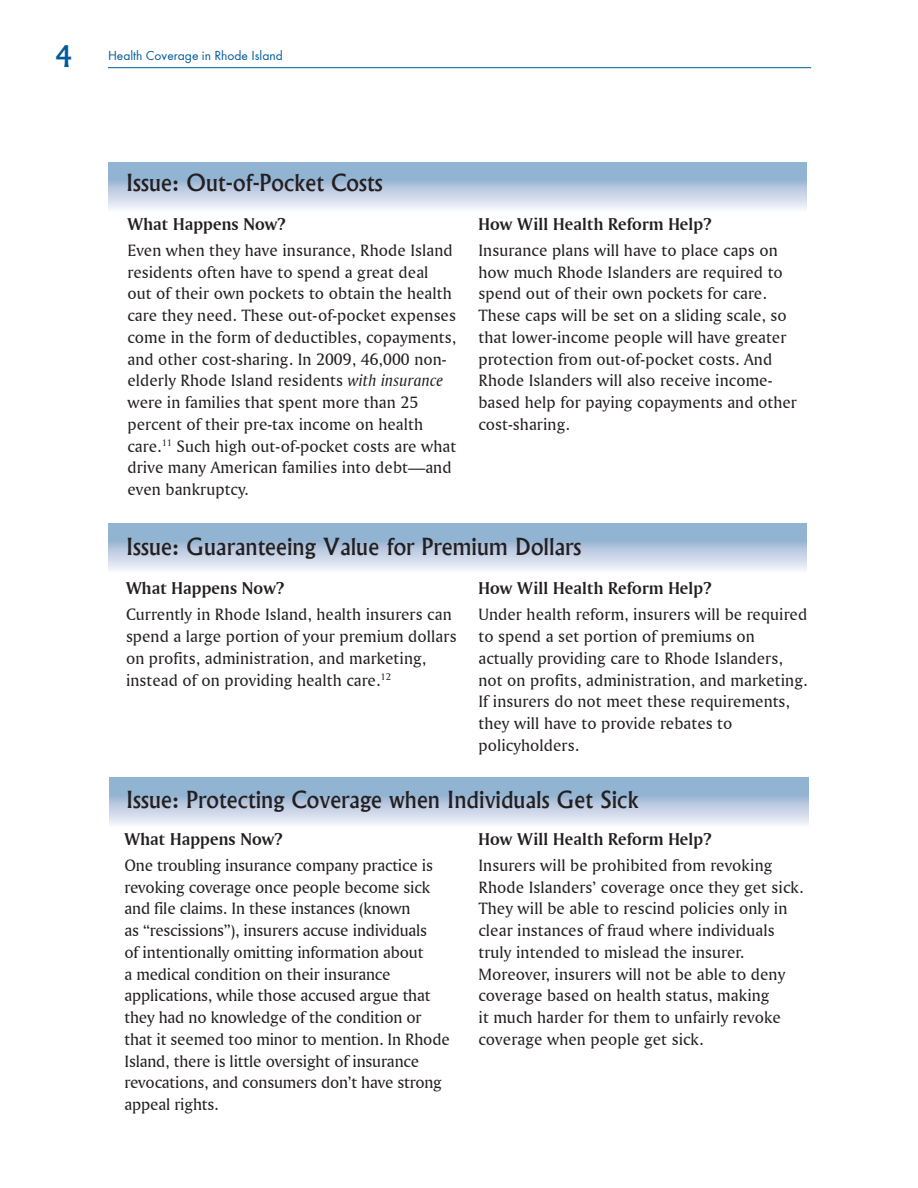
<style>
.page{position:relative;width:918px;height:1188px;background:#fff}
.page>*{position:absolute;margin:0;border:0;box-sizing:border-box;transform-origin:0 0}
.t1{font:500 28.5px "Albertus";color:#00599b}
.header_1{font:500 22.5px "Albertus";letter-spacing:.005em;color:#231f20}
.header_2{font:18px "Amerigo BT Bold A";letter-spacing:.005em;color:#231f20}
.body_text{font:17.25px/21.8px "Amerigo BT Roman A";letter-spacing:.005em;color:#231f20}
.t2{font:13.5px "Function";color:#00599b}
.s1{font-family:"Amerigo BT Italic A"}
</style>
<div class="page">
<hr style="left:108px;top:67px;width:703px;height:1px;background:#00599b">
<svg style="left:108px;top:162px;width:699px;height:47px"></svg>
<svg style="left:108px;top:523px;width:699px;height:47px"></svg>
<svg style="left:110px;top:778px;width:698px;height:47px"></svg>
<h1 class="t1" style="left:54px;top:39px;width:19px">4</h1>
<p class="t2" style="left:108px;top:48px;width:176px">Health Coverage in Rhode Island</p>
<p class="header_1" style="left:126px;top:169px;width:258px">Issue: Out-of-Pocket Costs</p>
<p class="header_2" style="left:128px;top:213px;width:159px">What Happens Now?</p>
<p class="body_text" style="left:128px;top:239px;width:330px">Even when they have insurance, Rhode Island residents often have to spend a great deal out of their own pockets to obtain the health care they need. These out-of-pocket expenses come in the form of deductibles, copayments, and other cost-sharing. In 2009, 46,000 non&shy;elderly Rhode Island residents <span class="s1">with insurance </span>were in families that spent more than 25 percent of their pre-tax income on health care.<sup>11</sup> Such high out-of-pocket costs are what drive many American families into debt—and even bankruptcy.</p>
<p class="header_2" style="left:478px;top:213px;width:234px">How Will Health Reform Help?</p>
<p class="body_text" style="left:478px;top:239px;width:320px">Insurance plans will have to place caps on how much Rhode Islanders are required to spend out of their own pockets for care.<br>These caps will be set on a sliding scale, so that lower-income people will have greater protection from out-of-pocket costs. And Rhode Islanders will also receive income&shy;based help for paying copayments and other cost-sharing.</p>
<p class="header_1" style="left:126px;top:533px;width:457px">Issue: Guaranteeing Value for Premium Dollars</p>
<p class="header_2" style="left:126px;top:577px;width:159px">What Happens Now?</p>
<p class="body_text" style="left:126px;top:603px;width:332px">Currently in Rhode Island, health insurers can spend a large portion of your premium dollars on profits, administration, and marketing, instead of on providing health care.<sup>12</sup></p>
<p class="header_2" style="left:478px;top:577px;width:234px">How Will Health Reform Help?</p>
<p class="body_text" style="left:478px;top:603px;width:331px">Under health reform, insurers will be required to spend a set portion of premiums on actually providing care to Rhode Islanders, not on profits, administration, and marketing.<br>If insurers do not meet these requirements, they will have to provide rebates to policyholders.</p>
<p class="header_1" style="left:126px;top:786px;width:514px">Issue: Protecting Coverage when Individuals Get Sick</p>
<p class="header_2" style="left:124px;top:828px;width:159px">What Happens Now?</p>
<p class="body_text" style="left:124px;top:854px;width:327px">One troubling insurance company practice is revoking coverage once people become sick and file claims. In these instances (known<br>as “rescissions”), insurers accuse individuals<br>of intentionally omitting information about<br>a medical condition on their insurance applications, while those accused argue that they had no knowledge of the condition or that it seemed too minor to mention. In Rhode Island, there is little oversight of insurance revocations, and consumers don’t have strong appeal rights.</p>
<p class="header_2" style="left:478px;top:828px;width:234px">How Will Health Reform Help?</p>
<p class="body_text" style="left:478px;top:854px;width:327px">Insurers will be prohibited from revoking Rhode Islanders’ coverage once they get sick.<br>They will be able to rescind policies only in clear instances of fraud where individuals truly intended to mislead the insurer.<br>Moreover, insurers will not be able to deny coverage based on health status, making<br>it much harder for them to unfairly revoke coverage when people get sick.</p>
</div>
